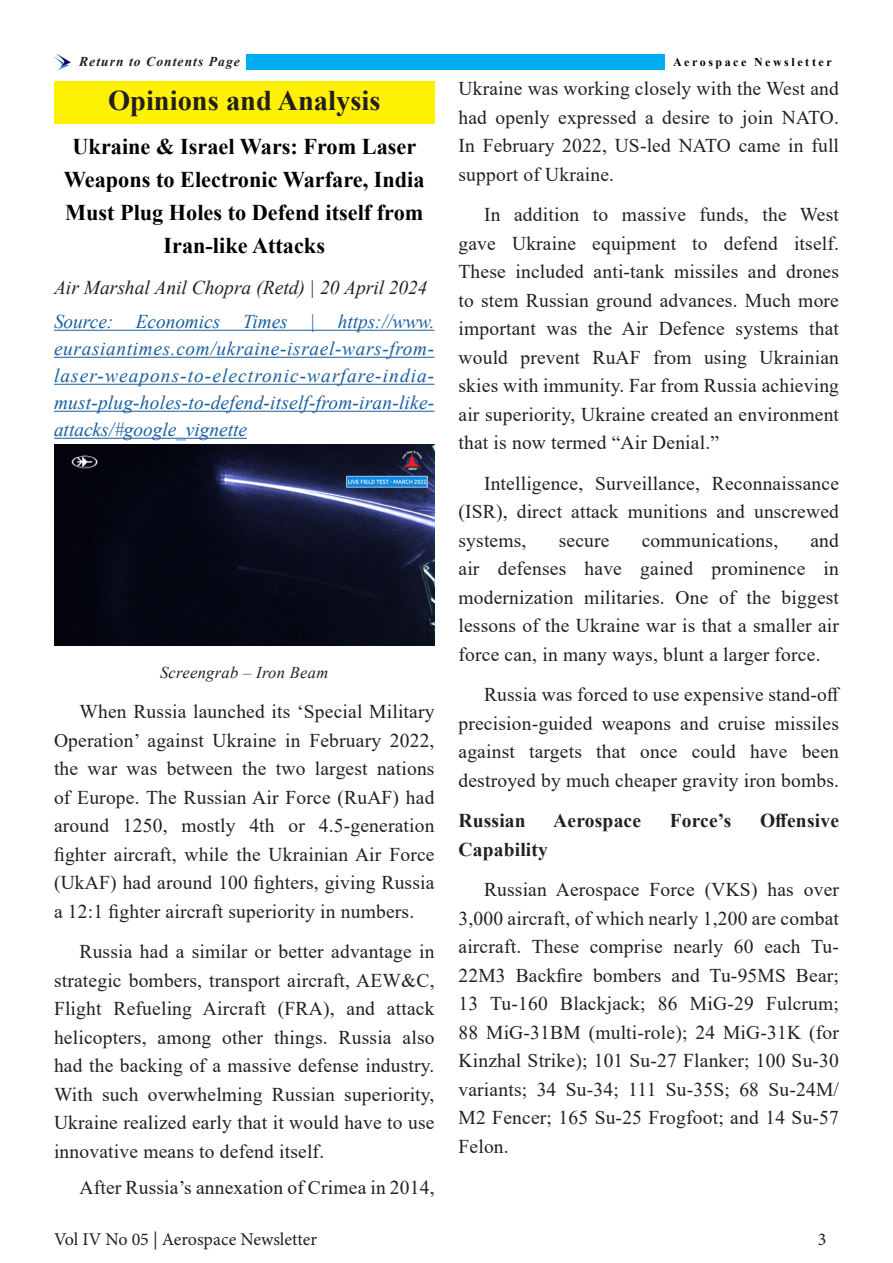
<style>
.page{position:relative;width:893px;height:1263px;background:#fff}
.page>*{position:absolute;margin:0;border:0;box-sizing:border-box;transform-origin:0 0}
.t1{font:700 28.5px "Times New Roman";color:#231f20}
.t2{font:700 22.5px/33px "Times New Roman";color:#000;text-align:center}
.t3{font:19.5px/28.5px "Times New Roman";letter-spacing:.01em;color:#231f20;text-align:justify}
.t4{font:italic 19.5px/27px "Times New Roman";letter-spacing:.01em;color:#175d9e;text-align:justify}
.t5{font:700 19.5px "Times New Roman";letter-spacing:.01em;color:#231f20}
.t6{font:italic 19.5px "Times New Roman";color:#231f20}
.t7{font:18px "Minion Pro";color:#231f20}
.t8{font:italic 16.5px "Times New Roman";letter-spacing:.02em;color:#231f20}
.t9{font:italic 700 13.5px "Times New Roman";letter-spacing:.08em;color:#231f20}
.t10{font:700 12px "Times New Roman";letter-spacing:.21em;color:#000}
</style>
<div class="page">
<hr style="left:54px;top:330px;width:380px;height:1px;background:#175d9e">
<hr style="left:54px;top:357px;width:380px;height:1px;background:#175d9e">
<hr style="left:54px;top:384px;width:380px;height:1px;background:#175d9e">
<hr style="left:54px;top:411px;width:380px;height:1px;background:#175d9e">
<hr style="left:54px;top:438px;width:193px;height:1px;background:#175d9e">
<div style="left:54px;top:82px;width:380px;height:42px;background:#fff101"></div>
<img style="left:54px;top:54px;width:17px;height:16px">
<div style="left:246px;top:54px;width:420px;height:16px;background:#00aeef"></div>
<img style="left:54px;top:444px;width:380px;height:201px">
<p class="t9" style="left:79px;top:52px;width:162px">Return to Contents Page</p>
<p class="t10" style="left:673px;top:53px;width:160px">Aerospace Newsletter</p>
<p class="t1" style="left:108px;top:80px;width:274px">Opinions and Analysis</p>
<p class="t2" style="left:64px;top:129px;width:362px">Ukraine &amp; Israel Wars: From Laser<br>Weapons to Electronic Warfare, India<br>Must Plug Holes to Defend itself from<br>Iran-like Attacks</p>
<p class="t6" style="left:54px;top:274px;width:375px">Air Marshal Anil Chopra (Retd) | 20 April 2024</p>
<p class="t4" style="left:54px;top:308px;width:382px">Source: Economics Times | https://www. eurasiantimes.com/ukraine-israel-wars-from&shy;laser-weapons-to-electronic-warfare-india&shy;must-plug-holes-to-defend-itself-from-iran-like&shy;attacks/#google_vignette</p>
<p class="t8" style="left:160px;top:661px;width:170px">Screengrab – Iron Beam</p>
<p class="t3" style="left:54px;top:697px;width:382px;text-indent:26px">When Russia launched its ‘Special Military Operation’ against Ukraine in February 2022, the war was between the two largest nations of Europe. The Russian Air Force (RuAF) had around 1250, mostly 4th or 4.5-generation fighter aircraft, while the Ukrainian Air Force (UkAF) had around 100 fighters, giving Russia a 12:1 fighter aircraft superiority in numbers.</p>
<p class="t3" style="left:54px;top:937px;width:382px;text-indent:26px">Russia had a similar or better advantage in strategic bombers, transport aircraft, AEW&amp;C, Flight Refueling Aircraft (FRA), and attack helicopters, among other things. Russia also had the backing of a massive defense industry.<br>With such overwhelming Russian superiority, Ukraine realized early that it would have to use innovative means to defend itself.</p>
<p class="t3" style="left:80px;top:1172px;width:357px">After Russia’s annexation of Crimea in 2014,</p>
<p class="t3" style="left:458px;top:74px;width:382px">Ukraine was working closely with the West and had openly expressed a desire to join NATO.<br>In February 2022, US-led NATO came in full support of Ukraine.</p>
<p class="t3" style="left:458px;top:200px;width:382px;text-indent:26px">In addition to massive funds, the West gave Ukraine equipment to defend itself.<br>These included anti-tank missiles and drones to stem Russian ground advances. Much more important was the Air Defence systems that would prevent RuAF from using Ukrainian skies with immunity. Far from Russia achieving air superiority, Ukraine created an environment that is now termed “Air Denial.”</p>
<p class="t3" style="left:458px;top:468px;width:382px;text-indent:26px">Intelligence, Surveillance, Reconnaissance (ISR), direct attack munitions and unscrewed systems,</p>
<p class="t3" style="left:458px;top:525px;width:382px;text-indent:352px">and air defenses have gained prominence in modernization militaries. One of the biggest lessons of the Ukraine war is that a smaller air force can, in many ways, blunt a larger force.</p>
<p class="t3" style="left:458px;top:680px;width:383px;text-indent:26px">Russia was forced to use expensive stand-off precision-guided weapons and cruise missiles against targets that once could have been destroyed by much cheaper gravity iron bombs.</p>
<p class="t5" style="left:458px;top:807px;width:69px">Russian</p>
<p class="t5" style="left:553px;top:807px;width:89px">Aerospace</p>
<p class="t5" style="left:670px;top:807px;width:63px">Force’s</p>
<p class="t5" style="left:760px;top:807px;width:80px">Offensive</p>
<p class="t5" style="left:458px;top:835px;width:91px">Capability</p>
<p class="t3" style="left:458px;top:875px;width:382px;text-indent:26px">Russian Aerospace Force (VKS) has over 3,000 aircraft, of which nearly 1,200 are combat aircraft. These comprise nearly 60 each Tu-22M3 Backfire bombers and Tu-95MS Bear; 13 Tu-160 Blackjack; 86 MiG-29 Fulcrum; 88 MiG-31BM (multi-role); 24 MiG-31K (for Kinzhal Strike); 101 Su-27 Flanker; 100 Su-30 variants; 34 Su-34; 111 Su-35S; 68 Su-24M/ M2 Fencer; 165 Su-25 Frogfoot; and 14 Su-57<br>Felon.</p>
<p class="t3" style="left:559px;top:525px;width:52px">secure</p>
<p class="t3" style="left:642px;top:525px;width:138px">communications,</p>
<p class="t7" style="left:54px;top:1227px;width:265px">Vol IV No 05 | Aerospace Newsletter</p>
<p class="t7" style="left:818px;top:1227px;width:10px">3</p>
</div>
